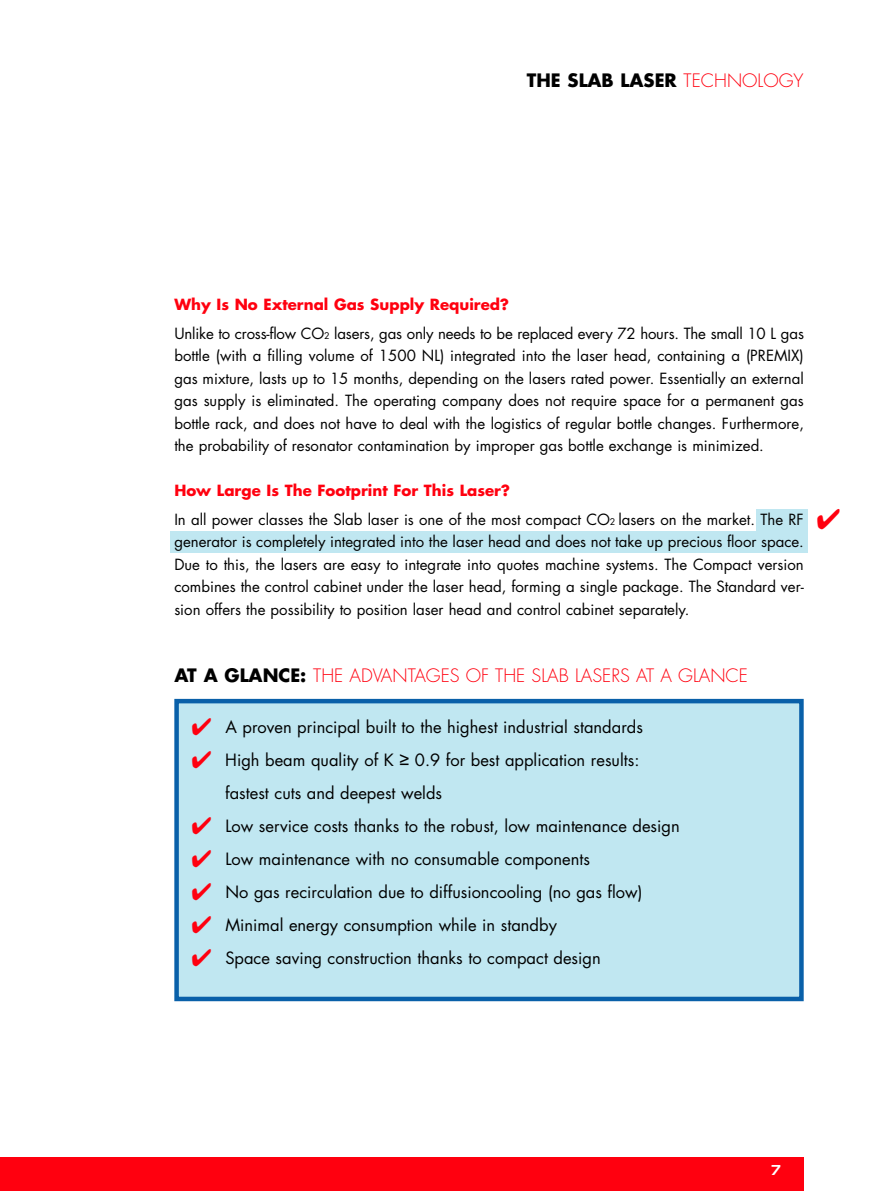
<style>
.page{position:relative;width:893px;height:1191px;background:#fff}
.page>*{position:absolute;margin:0;border:0;box-sizing:border-box;transform-origin:0 0}
.t1{font:300 18px "Futura";color:#ff000f}
.t2{font:700 18px "Futura";color:#000}
.t3{font:16.5px/33px "Futura";color:#000}
.t4{font:15px/22.5px "Futura";color:#000}
.t5{font:700 15px "Handel Gothic D";color:#fff}
.s1{font-weight:300;color:#ff000f}
.s2{font-weight:700;color:#ff000f}
.s3{font-size:9px}
.s4{font-weight:700;color:#000}
.s5{color:#ff000f}
.s6{font-family:"Arial";font-size:18px}
</style>
<div class="page">
<div style="left:171px;top:531px;width:637px;height:22px;background:#c0e7f1"></div>
<div style="left:757px;top:509px;width:51px;height:21px;background:#c0e7f1"></div>
<div style="left:177px;top:701px;width:624px;height:298px;background:#c0e7f1"></div>
<div style="left:174px;top:699px;width:630px;height:302px;border:4px solid #0960a9"></div>
<div style="left:0;top:1157px;width:804px;height:34px;background:#ff000f"></div>
<p class="t2" style="left:527px;top:72px;width:278px">THE SLAB LASER <span class="s1">TECHNOLOGY</span></p>
<p class="t4" style="left:174px;top:292px;width:631px;line-height:28.5px"><span class="s2">Why Is No External Gas Supply Required?<br></span>Unlike to cross-flow CO<span class="s3">2</span> lasers, gas only needs to be replaced every 72 hours. The small 10 L gas</p>
<p class="t4" style="left:174px;top:346px;width:631px;text-align:justify">bottle (with a filling volume of 1500 NL) integrated into the laser head, containing a (PREMIX) gas mixture, lasts up to 15 months, depending on the lasers rated power. Essentially an external gas supply is eliminated. The operating company does not require space for a permanent gas bottle rack, and does not have to deal with the logistics of regular bottle changes. Furthermore, the probability of resonator contamination by improper gas bottle exchange is minimized.</p>
<p class="t4" style="left:174px;top:478px;width:631px;line-height:28.5px"><span class="s2">How Large Is The Footprint For This Laser?<br></span>In all power classes the Slab laser is one of the most compact CO<span class="s3">2</span> lasers on the market. The RF</p>
<p class="t4" style="left:174px;top:532px;width:631px;text-align:justify">generator is completely integrated into the laser head and does not take up precious floor space.<br>Due to this, the lasers are easy to integrate into quotes machine systems. The Compact version combines the control cabinet under the laser head, forming a single package. The Standard ver&shy;sion offers the possibility to position laser head and control cabinet separately.</p>
<p class="t1" style="left:174px;top:667px;width:575px"><span class="s4">AT A GLANCE:</span> THE ADVANTAGES OF THE SLAB LASERS AT A GLANCE</p>
<p class="t3" style="left:191px;top:712px;width:453px"><span class="s5">✔</span> A proven principal built to the highest industrial standards</p>
<p class="t3" style="left:225px;top:745px;width:416px;text-indent:-34px"><span class="s5">✔</span> High beam quality of K <span class="s6">≥</span> 0.9 for best application results: fastest cuts and deepest welds</p>
<p class="t3" style="left:191px;top:811px;width:490px"><span class="s5">✔</span> Low service costs thanks to the robust, low maintenance design</p>
<p class="t3" style="left:191px;top:844px;width:400px"><span class="s5">✔</span> Low maintenance with no consumable components</p>
<p class="t3" style="left:191px;top:877px;width:453px"><span class="s5">✔</span> No gas recirculation due to diffusioncooling (no gas flow)</p>
<p class="t3" style="left:191px;top:910px;width:367px"><span class="s5">✔</span> Minimal energy consumption while in standby</p>
<p class="t3" style="left:191px;top:943px;width:411px"><span class="s5">✔</span> Space saving construction thanks to compact design</p>
<p class="t5" style="left:771px;top:1161px;width:12px">7</p>
</div>
